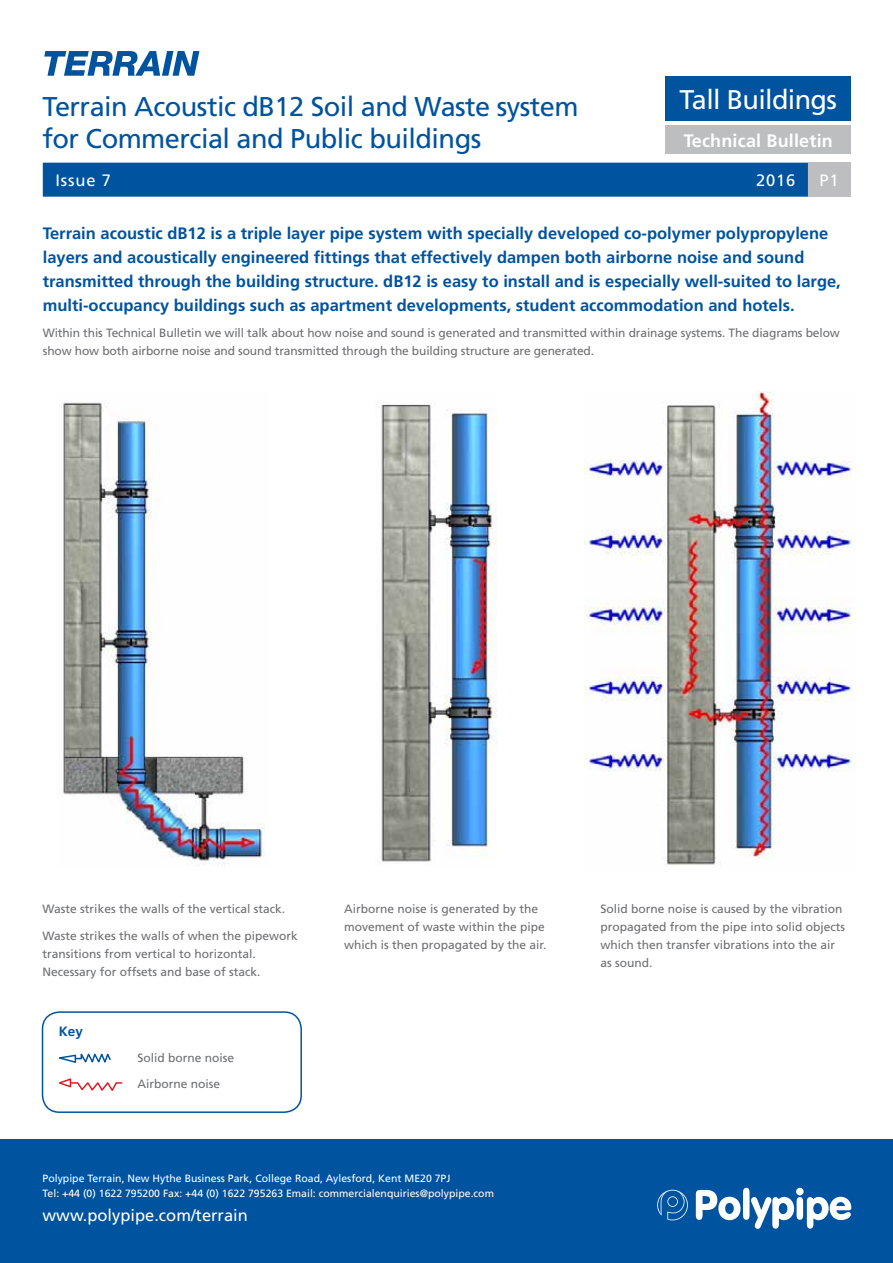
<style>
.page{position:relative;width:893px;height:1263px;background:#fff}
.page>*{position:absolute;margin:0;border:0;box-sizing:border-box;transform-origin:0 0}
.t1{font:27.15px/32px "Frutiger LT Std";letter-spacing:-.02em;color:#00539f}
.t2{font:27px "Frutiger LT Std";letter-spacing:-.025em;color:#fff}
.t3{font:700 18px "Frutiger LT Std";letter-spacing:.01em;color:#fff}
.t4{font:700 16.5px/24px "Frutiger LT Std";color:#00539f}
.t5{font:16.5px "Frutiger LT Std";color:#fff}
.t6{font:700 13.5px "Frutiger LT Std";color:#00539f}
.t7{font:12px/18px "Frutiger LT Std";color:#6d6e71}
.t8{font:10.5px/15px "Frutiger LT Std";color:#fff}
</style>
<div class="page">
<svg style="left:44px;top:51px;width:155px;height:25px"></svg>
<div style="left:43px;top:163px;width:765px;height:34px;background:#00539f"></div>
<div style="left:808px;top:163px;width:42px;height:34px;background:#bcbec0"></div>
<div style="left:0;top:1140px;width:893px;height:123px;background:#00539f"></div>
<svg style="left:657px;top:1190px;width:31px;height:30px"></svg>
<svg style="left:696px;top:1188px;width:155px;height:41px"></svg>
<div style="left:665px;top:77px;width:186px;height:44px;background:#00539f"></div>
<div style="left:665px;top:126px;width:186px;height:28px;background:#bcbec0"></div>
<img style="left:59px;top:402px;width:206px;height:464px">
<img style="left:376px;top:402px;width:121px;height:460px">
<img style="left:584px;top:391px;width:272px;height:474px">
<div style="left:42px;top:1011px;width:260px;height:102px;border:2px solid #00539f;border-radius:17px"></div>
<svg style="left:59px;top:1053px;width:52px;height:10px"></svg>
<svg style="left:59px;top:1078px;width:64px;height:13px"></svg>
<h1 class="t1" style="left:43px;top:91px;width:538px">Terrain Acoustic dB12 Soil and Waste system for Commercial and Public buildings</h1>
<h2 class="t2" style="left:680px;top:84px;width:159px">Tall Buildings</h2>
<h3 class="t3" style="left:684px;top:130px;width:151px">Technical Bulletin</h3>
<h3 class="t5" style="left:56px;top:170px;width:57px">Issue 7</h3>
<h3 class="t5" style="left:756px;top:170px;width:41px">2016</h3>
<h3 class="t5" style="left:820px;top:170px;width:21px">P1</h3>
<p class="t4" style="left:43px;top:221px;width:799px">Terrain acoustic dB12 is a triple layer pipe system with specially developed co-polymer polypropylene layers and acoustically engineered fittings that effectively dampen both airborne noise and sound transmitted through the building structure. dB12 is easy to install and is especially well-suited to large, multi-occupancy buildings such as apartment developments, student accommodation and hotels.</p>
<p class="t7" style="left:43px;top:324px;width:799px">Within this Technical Bulletin we will talk about how noise and sound is generated and transmitted within drainage systems. The diagrams below show how both airborne noise and sound transmitted through the building structure are generated.</p>
<p class="t7" style="left:43px;top:900px;width:244px">Waste strikes the walls of the vertical stack.</p>
<p class="t7" style="left:43px;top:926px;width:257px">Waste strikes the walls of when the pipework transitions from vertical to horizontal.<br>Necessary for offsets and base of stack.</p>
<p class="t6" style="left:59px;top:1023px;width:26px">Key</p>
<p class="t7" style="left:138px;top:1049px;width:98px">Solid borne noise</p>
<p class="t7" style="left:138px;top:1075px;width:84px">Airborne noise</p>
<p class="t7" style="left:344px;top:900px;width:204px">Airborne noise is generated by the movement of waste within the pipe which is then propagated by the air.</p>
<p class="t7" style="left:600px;top:900px;width:246px">Solid borne noise is caused by the vibration propagated from the pipe into solid objects which then transfer vibrations into the air as sound.</p>
<p class="t8" style="left:43px;top:1170px;width:453px">Polypipe Terrain, New Hythe Business Park, College Road, Aylesford, Kent ME20 7PJ<br>Tel: +44 (0) 1622 795200 Fax: +44 (0) 1622 795263 Email: commercialenquiries@polypipe.com</p>
<h3 class="t5" style="left:43px;top:1205px;width:207px">www.polypipe.com/terrain</h3>
</div>
